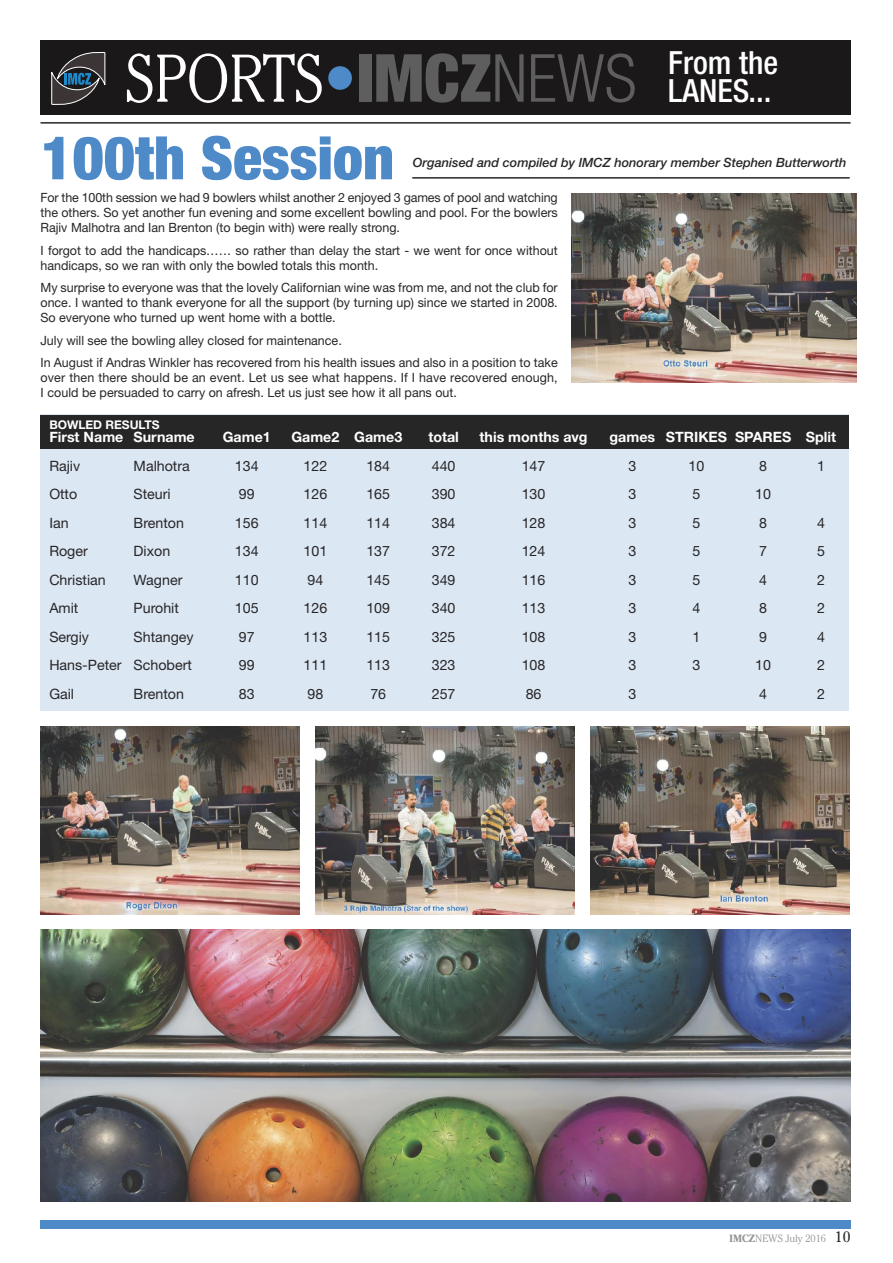
<style>
.page{position:relative;width:893px;height:1263px;background:#fff}
.page>*{position:absolute;margin:0;border:0;box-sizing:border-box;transform-origin:0 0}
.t1{font:900 condensed 60px "Helvetica Neue";color:#4e89c8}
.t2{font:500 condensed 31.95px/27.8px "Helvetica Neue";color:#fff;text-align:right}
.t3{font:14.25px "Helvetica Neue";color:#272627}
.t4{font:700 14.25px "Helvetica Neue";color:#fff}
.t5{font:12.75px/15px "Helvetica Neue";color:#272627}
.t6{font:italic 500 12.75px "Helvetica Neue";color:#272627}
.t7{font:700 12px "Helvetica Neue";color:#fff}
.t8{font:300 10.5px "Cheltenham";color:#939393}
.s1{font-family:"Cheltenham";font-weight:300;font-stretch:normal;font-size:66.9px}
.s2{font-weight:900;font-size:66.3px;color:#4e89c8}
.s3{font-weight:900;font-size:66.3px;color:#5f5e5e}
.s4{font-weight:300;font-size:66.3px;color:#5f5e5e}
.s5{font-weight:700}
.s6{font-weight:400;font-size:15px;color:#272627}
</style>
<div class="page">
<img style="left:571px;top:194px;width:285px;height:188px">
<div style="left:41px;top:1220px;width:810px;height:9px;background:#4e89c8"></div>
<div style="left:40px;top:41px;width:811px;height:74px;background:#1b1819"></div>
<svg style="left:51px;top:52px;width:54px;height:53px"></svg>
<hr style="left:41px;top:122px;width:810px;height:2px;background:#272627">
<div style="left:40px;top:414px;width:809px;height:296px;background:#dce7f4"></div>
<div style="left:40px;top:415px;width:809px;height:34px;background:#272627"></div>
<hr style="left:412px;top:177px;width:438px;height:2px;background:#272627">
<img style="left:40px;top:726px;width:260px;height:188px">
<img style="left:316px;top:726px;width:259px;height:188px">
<img style="left:590px;top:726px;width:259px;height:188px">
<img style="left:40px;top:929px;width:811px;height:273px">
<h2 class="t2" style="left:126px;top:52px;width:654px"><span class="s1">SPORTS</span><span class="s2">•</span><span class="s3">IMCZ</span><span class="s4">NEWS</span> From the<br>LANES...</h2>
<h1 class="t1" style="left:41px;top:136px;width:354px">100th Session</h1>
<p class="t6" style="left:413px;top:158px;width:435px">Organised and compiled by IMCZ honorary member Stephen Butterworth</p>
<p class="t5" style="left:41px;top:192px;width:519px;text-align:justify">For the 100th session we had 9 bowlers whilst another 2 enjoyed 3 games of pool and watching the others. So yet another fun evening and some excellent bowling and pool. For the bowlers Rajiv Malhotra and Ian Brenton (to begin with) were really strong.</p>
<p class="t5" style="left:41px;top:244px;width:519px">I forgot to add the handicaps…… so rather than delay the start - we went for once without handicaps, so we ran with only the bowled totals this month.</p>
<p class="t5" style="left:41px;top:282px;width:519px;text-align:justify">My surprise to everyone was that the lovely Californian wine was from me, and not the club for once. I wanted to thank everyone for all the support (by turning up) since we started in 2008.<br>So everyone who turned up went home with a bottle.</p>
<p class="t5" style="left:41px;top:330px;width:519px;line-height:22.5px">July will see the bowling alley closed for maintenance.<br>In August if Andras Winkler has recovered from his health issues and also in a position to take</p>
<p class="t5" style="left:41px;top:372px;width:519px">over then there should be an event. Let us see what happens. If I have recovered enough,<br>I could be persuaded to carry on afresh. Let us just see how it all pans out.</p>
<p class="t7" style="left:49px;top:420px;width:112px">BOWLED RESULTS</p>
<p class="t4" style="left:49px;top:432px;width:147px">First Name Surname</p>
<p class="t4" style="left:223px;top:432px;width:50px">Game1</p>
<p class="t4" style="left:291px;top:432px;width:112px">Game2 Game3</p>
<p class="t4" style="left:428px;top:432px;width:32px">total</p>
<p class="t4" style="left:480px;top:432px;width:110px">this months avg</p>
<p class="t4" style="left:609px;top:432px;width:228px">games STRIKES SPARES Split</p>
<p class="t3" style="left:49px;top:460px;width:32px">Rajiv</p>
<p class="t3" style="left:134px;top:460px;width:58px">Malhotra</p>
<p class="t3" style="left:235px;top:460px;width:25px">134</p>
<p class="t3" style="left:303px;top:460px;width:25px">122</p>
<p class="t3" style="left:366px;top:460px;width:25px">184</p>
<p class="t3" style="left:432px;top:460px;width:25px">440</p>
<p class="t3" style="left:522px;top:460px;width:25px">147</p>
<p class="t3" style="left:628px;top:460px;width:9px">3</p>
<p class="t3" style="left:689px;top:460px;width:17px">10</p>
<p class="t3" style="left:759px;top:460px;width:9px">8</p>
<p class="t3" style="left:817px;top:460px;width:9px">1</p>
<p class="t3" style="left:49px;top:489px;width:29px">Otto</p>
<p class="t3" style="left:134px;top:489px;width:39px">Steuri</p>
<p class="t3" style="left:239px;top:489px;width:17px">99</p>
<p class="t3" style="left:303px;top:489px;width:25px">126</p>
<p class="t3" style="left:366px;top:489px;width:25px">165</p>
<p class="t3" style="left:432px;top:489px;width:25px">390</p>
<p class="t3" style="left:522px;top:489px;width:25px">130</p>
<p class="t3" style="left:628px;top:489px;width:9px">3</p>
<p class="t3" style="left:692px;top:489px;width:9px">5</p>
<p class="t3" style="left:755px;top:489px;width:17px">10</p>
<p class="t3" style="left:49px;top:517px;width:21px">Ian</p>
<p class="t3" style="left:134px;top:517px;width:52px">Brenton</p>
<p class="t3" style="left:235px;top:517px;width:25px">156</p>
<p class="t3" style="left:303px;top:517px;width:25px">114</p>
<p class="t3" style="left:366px;top:517px;width:25px">114</p>
<p class="t3" style="left:432px;top:517px;width:25px">384</p>
<p class="t3" style="left:522px;top:517px;width:25px">128</p>
<p class="t3" style="left:628px;top:517px;width:9px">3</p>
<p class="t3" style="left:692px;top:517px;width:9px">5</p>
<p class="t3" style="left:759px;top:517px;width:9px">8</p>
<p class="t3" style="left:817px;top:517px;width:9px">4</p>
<p class="t3" style="left:49px;top:546px;width:40px">Roger</p>
<p class="t3" style="left:134px;top:546px;width:38px">Dixon</p>
<p class="t3" style="left:235px;top:546px;width:25px">134</p>
<p class="t3" style="left:303px;top:546px;width:25px">101</p>
<p class="t3" style="left:366px;top:546px;width:25px">137</p>
<p class="t3" style="left:432px;top:546px;width:25px">372</p>
<p class="t3" style="left:522px;top:546px;width:25px">124</p>
<p class="t3" style="left:628px;top:546px;width:9px">3</p>
<p class="t3" style="left:692px;top:546px;width:9px">5</p>
<p class="t3" style="left:759px;top:546px;width:9px">7</p>
<p class="t3" style="left:817px;top:546px;width:9px">5</p>
<p class="t3" style="left:49px;top:574px;width:58px">Christian</p>
<p class="t3" style="left:134px;top:574px;width:50px">Wagner</p>
<p class="t3" style="left:235px;top:574px;width:25px">110</p>
<p class="t3" style="left:307px;top:574px;width:17px">94</p>
<p class="t3" style="left:366px;top:574px;width:25px">145</p>
<p class="t3" style="left:432px;top:574px;width:25px">349</p>
<p class="t3" style="left:522px;top:574px;width:25px">116</p>
<p class="t3" style="left:628px;top:574px;width:9px">3</p>
<p class="t3" style="left:692px;top:574px;width:9px">5</p>
<p class="t3" style="left:759px;top:574px;width:9px">4</p>
<p class="t3" style="left:817px;top:574px;width:9px">2</p>
<p class="t3" style="left:49px;top:603px;width:31px">Amit</p>
<p class="t3" style="left:134px;top:603px;width:47px">Purohit</p>
<p class="t3" style="left:235px;top:603px;width:25px">105</p>
<p class="t3" style="left:303px;top:603px;width:25px">126</p>
<p class="t3" style="left:366px;top:603px;width:25px">109</p>
<p class="t3" style="left:432px;top:603px;width:25px">340</p>
<p class="t3" style="left:522px;top:603px;width:25px">113</p>
<p class="t3" style="left:628px;top:603px;width:9px">3</p>
<p class="t3" style="left:692px;top:603px;width:9px">4</p>
<p class="t3" style="left:759px;top:603px;width:9px">8</p>
<p class="t3" style="left:817px;top:603px;width:9px">2</p>
<p class="t3" style="left:49px;top:631px;width:41px">Sergiy</p>
<p class="t3" style="left:134px;top:631px;width:62px">Shtangey</p>
<p class="t3" style="left:239px;top:631px;width:17px">97</p>
<p class="t3" style="left:303px;top:631px;width:25px">113</p>
<p class="t3" style="left:366px;top:631px;width:25px">115</p>
<p class="t3" style="left:432px;top:631px;width:25px">325</p>
<p class="t3" style="left:522px;top:631px;width:25px">108</p>
<p class="t3" style="left:628px;top:631px;width:9px">3</p>
<p class="t3" style="left:692px;top:631px;width:9px">1</p>
<p class="t3" style="left:759px;top:631px;width:9px">9</p>
<p class="t3" style="left:817px;top:631px;width:9px">4</p>
<p class="t3" style="left:49px;top:660px;width:144px">Hans-Peter Schobert</p>
<p class="t3" style="left:239px;top:660px;width:17px">99</p>
<p class="t3" style="left:303px;top:660px;width:25px">111</p>
<p class="t3" style="left:366px;top:660px;width:25px">113</p>
<p class="t3" style="left:432px;top:660px;width:25px">323</p>
<p class="t3" style="left:522px;top:660px;width:25px">108</p>
<p class="t3" style="left:628px;top:660px;width:9px">3</p>
<p class="t3" style="left:692px;top:660px;width:9px">3</p>
<p class="t3" style="left:755px;top:660px;width:17px">10</p>
<p class="t3" style="left:817px;top:660px;width:9px">2</p>
<p class="t3" style="left:49px;top:688px;width:26px">Gail</p>
<p class="t3" style="left:134px;top:688px;width:52px">Brenton</p>
<p class="t3" style="left:239px;top:688px;width:17px">83</p>
<p class="t3" style="left:307px;top:688px;width:17px">98</p>
<p class="t3" style="left:370px;top:688px;width:17px">76</p>
<p class="t3" style="left:432px;top:688px;width:25px">257</p>
<p class="t3" style="left:526px;top:688px;width:17px">86</p>
<p class="t3" style="left:628px;top:688px;width:9px">3</p>
<p class="t3" style="left:759px;top:688px;width:9px">4</p>
<p class="t3" style="left:817px;top:688px;width:9px">2</p>
<p class="t8" style="left:729px;top:1234px;width:123px"><span class="s5">IMCZ</span>NEWS July 2016 <span class="s6">10</span></p>
</div>
